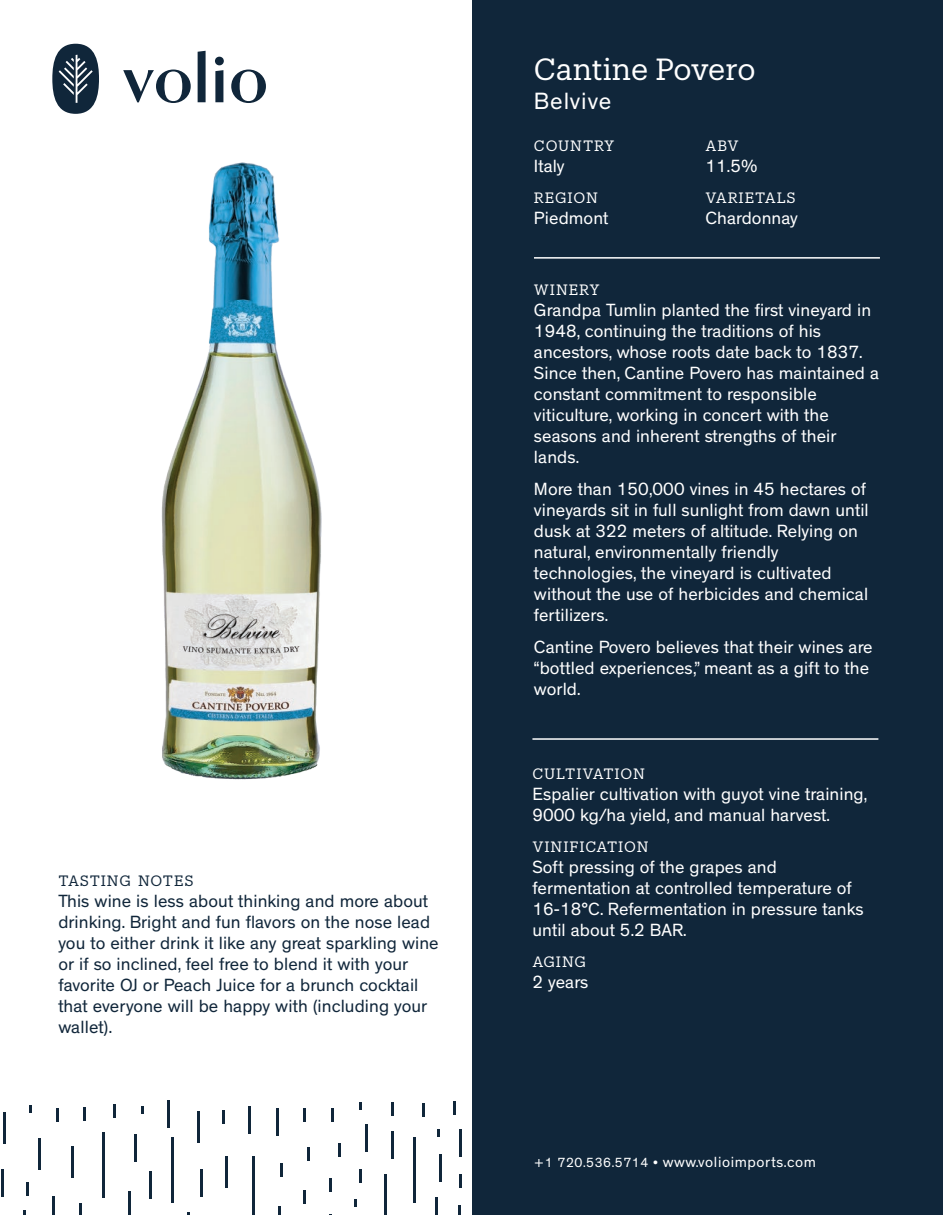
<style>
.page{position:relative;width:945px;height:1215px;background:#fff}
.page>*{position:absolute;margin:0;border:0;box-sizing:border-box;transform-origin:0 0}
.t1{font:30px "Produkt";letter-spacing:-.005em;color:#fff}
.t2{font:24px "Theinhardt";letter-spacing:.04em;color:#fff}
.t3{font:18px/21px "Theinhardt";letter-spacing:.005em;color:#fff}
.t4{font:18px/21px "Theinhardt";letter-spacing:.005em;color:#10263a}
.t5{font:15px "Theinhardt";letter-spacing:.04em;color:#fff}
.t6{font:14.7px "Produkt";letter-spacing:.06em;color:#fff}
.t7{font:14.7px "Produkt";letter-spacing:.045em;color:#10263a}
.s1{font-size:13.5px}
</style>
<div class="page">
<div style="left:472px;top:0;width:471px;height:1215px;background:#10263a"></div>
<hr style="left:534px;top:257px;width:346px;height:2px;background:#fff">
<svg style="left:52px;top:44px;width:47px;height:55px"></svg>
<svg style="left:198px;top:51px;width:8px;height:48px"></svg>
<svg style="left:215px;top:57px;width:9px;height:42px"></svg>
<svg style="left:123px;top:70px;width:68px;height:29px"></svg>
<svg style="left:231px;top:70px;width:35px;height:29px"></svg>
<hr style="left:276px;top:1109px;width:3px;height:27px;background:#10263a">
<hr style="left:248px;top:1106px;width:3px;height:27px;background:#10263a">
<hr style="left:1px;top:1170px;width:3px;height:27px;background:#10263a">
<hr style="left:128px;top:1191px;width:3px;height:24px;background:#10263a">
<hr style="left:439px;top:1154px;width:2px;height:27px;background:#10263a">
<hr style="left:200px;top:1169px;width:2px;height:27px;background:#10263a">
<hr style="left:168px;top:1100px;width:2px;height:27px;background:#10263a">
<hr style="left:134px;top:1134px;width:3px;height:27px;background:#10263a">
<hr style="left:391px;top:1132px;width:3px;height:27px;background:#10263a">
<hr style="left:459px;top:1129px;width:3px;height:27px;background:#10263a">
<hr style="left:149px;top:1171px;width:3px;height:27px;background:#10263a">
<hr style="left:365px;top:1124px;width:3px;height:27px;background:#10263a">
<hr style="left:252px;top:1156px;width:3px;height:59px;background:#10263a">
<svg style="left:435px;top:1197px;width:2px;height:18px"></svg>
<svg style="left:278px;top:1206px;width:2px;height:9px"></svg>
<hr style="left:172px;top:1137px;width:2px;height:66px;background:#10263a">
<hr style="left:384px;top:1174px;width:3px;height:41px;background:#10263a">
<hr style="left:52px;top:1196px;width:3px;height:19px;background:#10263a">
<svg style="left:458px;top:1206px;width:3px;height:9px"></svg>
<hr style="left:414px;top:1137px;width:2px;height:65px;background:#10263a">
<hr style="left:102px;top:1132px;width:3px;height:66px;background:#10263a">
<hr style="left:113px;top:1104px;width:3px;height:14px;background:#10263a">
<hr style="left:391px;top:1102px;width:3px;height:14px;background:#10263a">
<svg style="left:303px;top:1191px;width:3px;height:13px"></svg>
<svg style="left:79px;top:1203px;width:3px;height:12px"></svg>
<svg style="left:330px;top:1178px;width:2px;height:13px"></svg>
<svg style="left:359px;top:1169px;width:3px;height:13px"></svg>
<svg style="left:83px;top:1107px;width:3px;height:13px"></svg>
<svg style="left:338px;top:1144px;width:3px;height:13px"></svg>
<svg style="left:459px;top:1175px;width:3px;height:13px"></svg>
<svg style="left:281px;top:1163px;width:2px;height:14px"></svg>
<hr style="left:307px;top:1147px;width:3px;height:14px;background:#10263a">
<hr style="left:56px;top:1108px;width:3px;height:14px;background:#10263a">
<hr style="left:331px;top:1108px;width:3px;height:14px;background:#10263a">
<hr style="left:222px;top:1110px;width:3px;height:14px;background:#10263a">
<svg style="left:454px;top:1102px;width:2px;height:13px"></svg>
<hr style="left:26px;top:1182px;width:3px;height:14px;background:#10263a">
<svg style="left:422px;top:1104px;width:3px;height:13px"></svg>
<hr style="left:303px;top:1108px;width:3px;height:14px;background:#10263a">
<hr style="left:198px;top:1111px;width:2px;height:31px;background:#10263a">
<hr style="left:38px;top:1138px;width:3px;height:31px;background:#10263a">
<hr style="left:71px;top:1147px;width:2px;height:31px;background:#10263a">
<hr style="left:3px;top:1112px;width:3px;height:31px;background:#10263a">
<hr style="left:226px;top:1157px;width:2px;height:31px;background:#10263a">
<svg style="left:438px;top:1129px;width:2px;height:8px"></svg>
<svg style="left:354px;top:1199px;width:3px;height:8px"></svg>
<svg style="left:29px;top:1106px;width:3px;height:7px"></svg>
<svg style="left:141px;top:1106px;width:3px;height:7px"></svg>
<svg style="left:359px;top:1102px;width:3px;height:8px"></svg>
<hr style="left:532px;top:738px;width:346px;height:2px;background:#fff">
<img style="left:55px;top:99px;width:267px;height:681px">
<p class="t7" style="left:58px;top:870px;width:137px">TASTING NOTES</p>
<p class="t4" style="left:58px;top:890px;width:382px">This wine is less about thinking and more about drinking. Bright and fun flavors on the nose lead you to either drink it like any great sparkling wine or if so inclined, feel free to blend it with your favorite OJ or Peach Juice for a brunch cocktail that everyone will be happy with (including your wallet).</p>
<h1 class="t1" style="left:534px;top:49px;width:223px">Cantine Povero</h1>
<h2 class="t2" style="left:534px;top:87px;width:79px">Belvive</h2>
<p class="t6" style="left:534px;top:135px;width:82px">COUNTRY</p>
<p class="t3" style="left:534px;top:156px;width:32px">Italy</p>
<p class="t6" style="left:534px;top:187px;width:66px">REGION</p>
<p class="t3" style="left:534px;top:208px;width:76px">Piedmont</p>
<p class="t6" style="left:705px;top:135px;width:35px">ABV</p>
<p class="t3" style="left:705px;top:156px;width:54px">11.5%</p>
<p class="t6" style="left:705px;top:187px;width:92px">VARIETALS</p>
<p class="t3" style="left:705px;top:208px;width:94px">Chardonnay</p>
<p class="t6" style="left:534px;top:280px;width:67px">WINERY</p>
<p class="t3" style="left:534px;top:300px;width:347px">Grandpa Tumlin planted the first vineyard in 1948, continuing the traditions of his ancestors, whose roots date back to 1837.<br>Since then, Cantine Povero has maintained a constant commitment to responsible viticulture, working in concert with the seasons and inherent strengths of their lands.</p>
<p class="t3" style="left:534px;top:479px;width:336px">More than 150,000 vines in 45 hectares of vineyards sit in full sunlight from dawn until dusk at 322 meters of altitude. Relying on natural, environmentally friendly technologies, the vineyard is cultivated without the use of herbicides and chemical fertilizers.</p>
<p class="t3" style="left:534px;top:636px;width:340px">Cantine Povero believes that their wines are “bottled experiences,” meant as a gift to the world.</p>
<p class="t6" style="left:532px;top:764px;width:114px">CULTIVATION</p>
<p class="t3" style="left:532px;top:784px;width:336px">Espalier cultivation with guyot vine training,<br>9000 kg/ha yield, and manual harvest.</p>
<p class="t6" style="left:532px;top:837px;width:118px">VINIFICATION</p>
<p class="t3" style="left:532px;top:857px;width:333px">Soft pressing of the grapes and fermentation at controlled temperature of 16-18°C. Refermentation in pressure tanks until about 5.2 BAR.</p>
<p class="t6" style="left:532px;top:951px;width:55px">AGING</p>
<p class="t3" style="left:532px;top:972px;width:58px">2 years</p>
<p class="t5" style="left:534px;top:1153px;width:284px"><span class="s1">+1 720.536.5714 •</span> www.volioimports.com</p>
</div>
